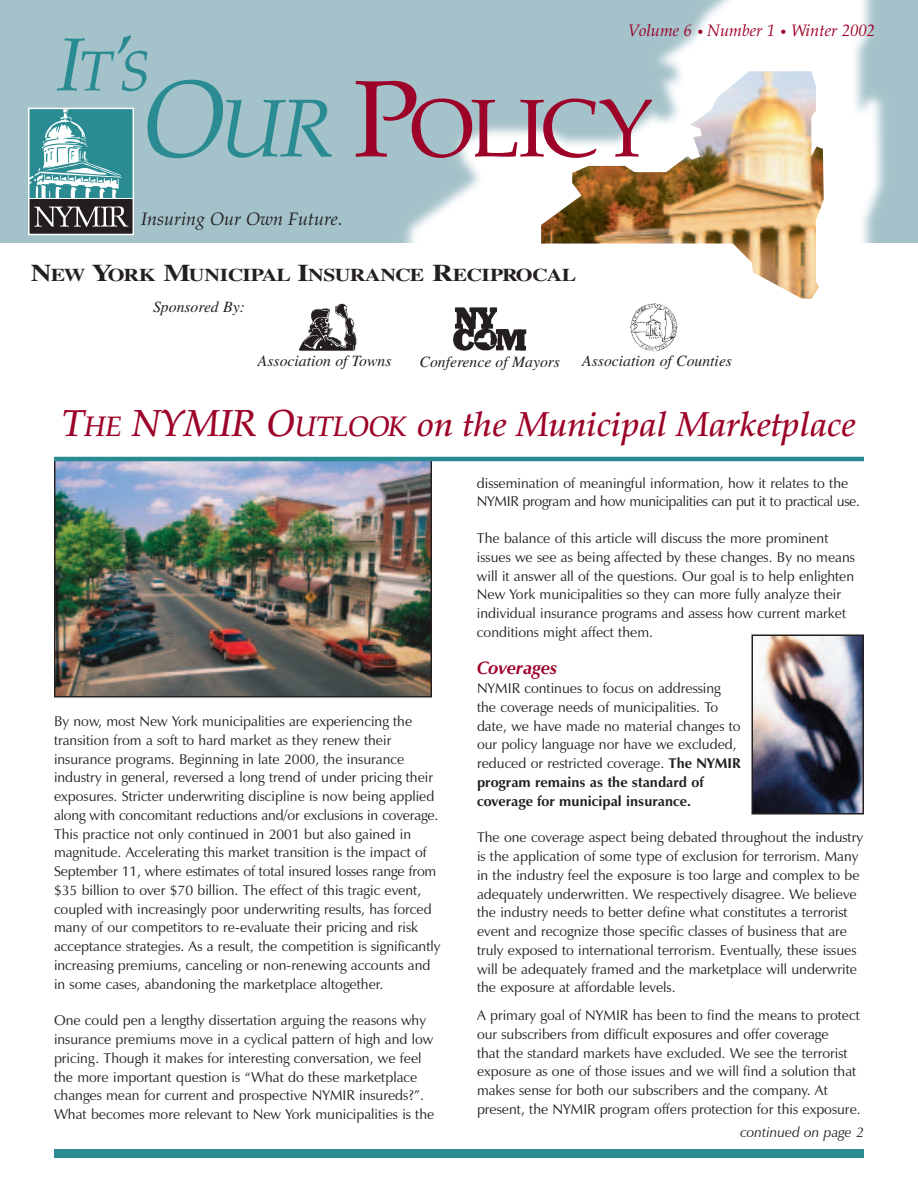
<style>
.page{position:relative;width:918px;height:1188px;background:#fff}
.page>*{position:absolute;margin:0;border:0;box-sizing:border-box;transform-origin:0 0}
.t1{font:81.45px "Palatino";letter-spacing:-.035em;color:#9d0228}
.t2{font:italic 75px "Palatino";color:#2a8c92}
.t3{font:italic 500 34.5px "Palatino";color:#9d0228}
.t4{font:700 18px "Times";letter-spacing:-.025em;color:#231f20;scale:1.2 1}
.t5{font:italic 18px "Palatino";color:#231f20}
.t6{font:italic 700 18px "Zapf Humanist 601 BT";color:#9d0228}
.t7{font:italic 16.5px "Palatino";color:#9d0228}
.t8{font:italic 15.75px "Times";color:#231f20}
.t9{font:14.25px/18.8px "Zapf Humanist 601 BT";color:#231f20}
.t10{font:italic 14.25px "Zapf Humanist 601 BT";color:#231f20}
.s1{font-size:12px}
.s2{font-size:56.25px}
.s3{font-style:italic;font-size:108.75px;color:#2a8c92}
.s4{font-style:italic;color:#2a8c92}
.s5{font-size:108.75px}
.s6{font-size:24px}
.s7{font-size:37.5px}
.s8{font-size:28.2px}
.s9{font-weight:700}
</style>
<div class="page">
<img style="left:754px;top:637px;width:107px;height:175px">
<div style="left:751px;top:634px;width:113px;height:181px;border:2px solid #231f20"></div>
<img style="left:513px;top:57px;width:311px;height:242px">
<div style="left:29px;top:108px;width:104px;height:90px;background:#2a8c92"></div>
<div style="left:29px;top:199px;width:104px;height:35px;background:#231f20"></div>
<svg style="left:34px;top:206px;width:94px;height:21px"></svg>
<svg style="left:31px;top:111px;width:90px;height:87px"></svg>
<div style="left:28px;top:108px;width:106px;height:127px;border:2px solid #fff"></div>
<img style="left:299px;top:303px;width:58px;height:48px">
<img style="left:453px;top:307px;width:74px;height:44px">
<img style="left:630px;top:303px;width:48px;height:49px">
<div style="left:54px;top:1149px;width:810px;height:9px;background:#2a8c92"></div>
<img style="left:56px;top:461px;width:374px;height:234px">
<hr style="left:54px;top:457px;width:810px;height:4px;background:#2a8c92">
<p class="t7" style="left:628px;top:24px;width:248px">Volume 6 <span class="s1">•</span> Number 1 <span class="s1">•</span> Winter 2002</p>
<h2 class="t2" style="left:57px;top:35px;width:94px">I<span class="s2">T</span>’<span class="s2">S</span></h2>
<h1 class="t1" style="left:141px;top:97px;width:513px"><span class="s3">O</span><span class="s4">UR</span> <span class="s5">P</span>OLICY</h1>
<p class="t5" style="left:141px;top:211px;width:203px">Insuring Our Own Future.</p>
<p class="t4" style="left:31px;top:268px;width:456px"><span class="s6">N</span>EW <span class="s6">Y</span>ORK <span class="s6">M</span>UNICIPAL <span class="s6">I</span>NSURANCE <span class="s6">R</span>ECIPROCAL</p>
<p class="t8" style="left:153px;top:301px;width:93px">Sponsored By:</p>
<p class="t8" style="left:258px;top:355px;width:135px">Association of Towns</p>
<p class="t8" style="left:420px;top:356px;width:142px">Conference of Mayors</p>
<p class="t8" style="left:582px;top:355px;width:151px">Association of Counties</p>
<h3 class="t3" style="left:62px;top:411px;width:795px"><span class="s7">T</span><span class="s8">HE</span> <span class="s7">NYMIR O</span><span class="s8">UTLOOK</span> on the Municipal Marketplace</h3>
<p class="t9" style="left:54px;top:713px;width:388px">By now, most New York municipalities are experiencing the transition from a soft to hard market as they renew their insurance programs. Beginning in late 2000, the insurance industry in general, reversed a long trend of under pricing their exposures. Stricter underwriting discipline is now being applied along with concomitant reductions and/or exclusions in coverage.<br>This practice not only continued in 2001 but also gained in magnitude. Accelerating this market transition is the impact of September 11, where estimates of total insured losses range from $35 billion to over $70 billion. The effect of this tragic event, coupled with increasingly poor underwriting results, has forced many of our competitors to re-evaluate their pricing and risk acceptance strategies. As a result, the competition is significantly increasing premiums, canceling or non-renewing accounts and in some cases, abandoning the marketplace altogether.</p>
<p class="t9" style="left:54px;top:1013px;width:382px">One could pen a lengthy dissertation arguing the reasons why insurance premiums move in a cyclical pattern of high and low pricing. Though it makes for interesting conversation, we feel the more important question is “What do these marketplace changes mean for current and prospective NYMIR insureds?”.<br>What becomes more relevant to New York municipalities is the</p>
<p class="t9" style="left:477px;top:475px;width:384px">dissemination of meaningful information, how it relates to the<br>NYMIR program and how municipalities can put it to practical use.</p>
<p class="t9" style="left:477px;top:530px;width:379px">The balance of this article will discuss the more prominent issues we see as being affected by these changes. By no means will it answer all of the questions. Our goal is to help enlighten New York municipalities so they can more fully analyze their individual insurance programs and assess how current market conditions might affect them.</p>
<p class="t6" style="left:477px;top:662px;width:82px">Coverages</p>
<p class="t9" style="left:477px;top:680px;width:265px">NYMIR continues to focus on addressing the coverage needs of municipalities. To date, we have made no material changes to our policy language nor have we excluded, reduced or restricted coverage. <span class="s9">The NYMIR program remains as the standard of coverage for municipal insurance.</span></p>
<p class="t9" style="left:477px;top:830px;width:388px">The one coverage aspect being debated throughout the industry is the application of some type of exclusion for terrorism. Many in the industry feel the exposure is too large and complex to be adequately underwritten. We respectively disagree. We believe the industry needs to better define what constitutes a terrorist event and recognize those specific classes of business that are truly exposed to international terrorism. Eventually, these issues will be adequately framed and the marketplace will underwrite the exposure at affordable levels.</p>
<p class="t9" style="left:477px;top:1007px;width:385px">A primary goal of NYMIR has been to find the means to protect our subscribers from difficult exposures and offer coverage<br>that the standard markets have excluded. We see the terrorist exposure as one of those issues and we will find a solution that makes sense for both our subscribers and the company. At present, the NYMIR program offers protection for this exposure.</p>
<p class="t10" style="left:740px;top:1127px;width:125px">continued on page 2</p>
</div>
